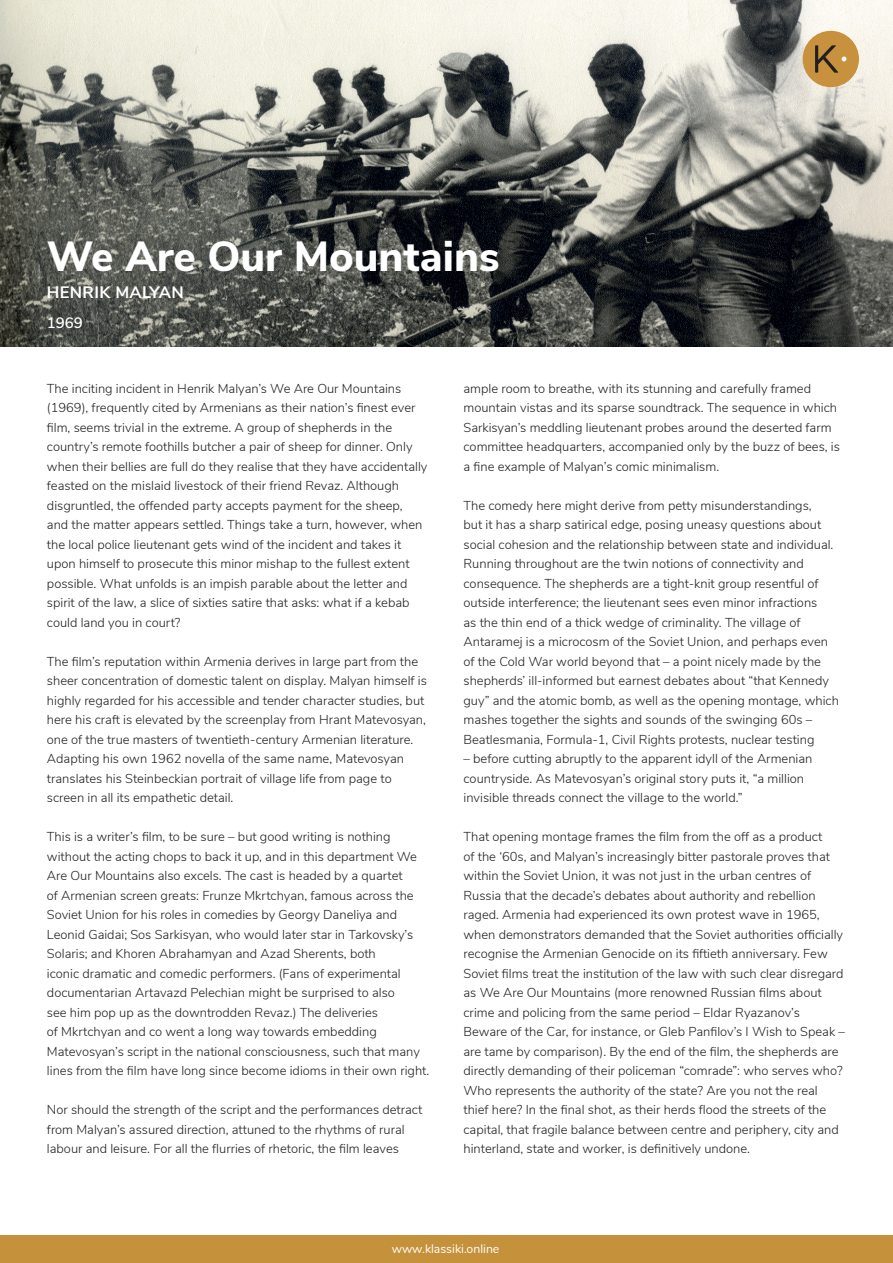
<style>
.page{position:relative;width:893px;height:1263px;background:#fff}
.page>*{position:absolute;margin:0;border:0;box-sizing:border-box;transform-origin:0 0}
.t1{font:800 42px "Nunito Sans";color:#fff}
.t2{font:700 16.5px "Nunito Sans";letter-spacing:.02em;color:#fff}
.t3{font:600 15px "Nunito Sans";color:#fff}
.t4{font:300 12.9px/19.5px "Nunito Sans";color:#231f20}
.t5{font:12.3px "Nunito";color:#fff}
</style>
<div class="page">
<img style="left:0;top:0;width:893px;height:347px">
<div style="left:0;top:1235px;width:893px;height:28px;background:#c6913b"></div>
<div style="left:803px;top:31px;width:56px;height:56px;background:#c7913d;border-radius:50%"></div>
<svg style="left:815px;top:45px;width:31px;height:28px"></svg>
<h1 class="t1" style="left:47px;top:226px;width:454px">We Are Our Mountains</h1>
<p class="t2" style="left:47px;top:280px;width:138px">HENRIK MALYAN</p>
<p class="t3" style="left:47px;top:312px;width:37px">1969</p>
<p class="t4" style="left:47px;top:377px;width:382px">The inciting incident in Henrik Malyan’s We Are Our Mountains (1969), frequently cited by Armenians as their nation’s finest ever film, seems trivial in the extreme. A group of shepherds in the country’s remote foothills butcher a pair of sheep for dinner. Only when their bellies are full do they realise that they have accidentally feasted on the mislaid livestock of their friend Revaz. Although disgruntled, the offended party accepts payment for the sheep,<br>and the matter appears settled. Things take a turn, however, when the local police lieutenant gets wind of the incident and takes it upon himself to prosecute this minor mishap to the fullest extent possible. What unfolds is an impish parable about the letter and spirit of the law, a slice of sixties satire that asks: what if a kebab could land you in court?</p>
<p class="t4" style="left:47px;top:651px;width:381px">The film’s reputation within Armenia derives in large part from the sheer concentration of domestic talent on display. Malyan himself is highly regarded for his accessible and tender character studies, but here his craft is elevated by the screenplay from Hrant Matevosyan, one of the true masters of twentieth-century Armenian literature.<br>Adapting his own 1962 novella of the same name, Matevosyan translates his Steinbeckian portrait of village life from page to screen in all its empathetic detail.</p>
<p class="t4" style="left:47px;top:826px;width:384px">This is a writer’s film, to be sure – but good writing is nothing without the acting chops to back it up, and in this department We Are Our Mountains also excels. The cast is headed by a quartet<br>of Armenian screen greats: Frunze Mkrtchyan, famous across the Soviet Union for his roles in comedies by Georgy Daneliya and Leonid Gaidai; Sos Sarkisyan, who would later star in Tarkovsky’s Solaris; and Khoren Abrahamyan and Azad Sherents, both<br>iconic dramatic and comedic performers. (Fans of experimental documentarian Artavazd Pelechian might be surprised to also<br>see him pop up as the downtrodden Revaz.) The deliveries<br>of Mkrtchyan and co went a long way towards embedding Matevosyan’s script in the national consciousness, such that many lines from the film have long since become idioms in their own right.</p>
<p class="t4" style="left:47px;top:1099px;width:377px">Nor should the strength of the script and the performances detract from Malyan’s assured direction, attuned to the rhythms of rural labour and leisure. For all the flurries of rhetoric, the film leaves</p>
<p class="t4" style="left:463px;top:378px;width:378px">ample room to breathe, with its stunning and carefully framed mountain vistas and its sparse soundtrack. The sequence in which Sarkisyan’s meddling lieutenant probes around the deserted farm committee headquarters, accompanied only by the buzz of bees, is a fine example of Malyan’s comic minimalism.</p>
<p class="t4" style="left:463px;top:495px;width:377px">The comedy here might derive from petty misunderstandings,<br>but it has a sharp satirical edge, posing uneasy questions about social cohesion and the relationship between state and individual.<br>Running throughout are the twin notions of connectivity and consequence. The shepherds are a tight-knit group resentful of outside interference; the lieutenant sees even minor infractions<br>as the thin end of a thick wedge of criminality. The village of Antaramej is a microcosm of the Soviet Union, and perhaps even of the Cold War world beyond that – a point nicely made by the shepherds’ ill-informed but earnest debates about “that Kennedy guy” and the atomic bomb, as well as the opening montage, which mashes together the sights and sounds of the swinging 60s – Beatlesmania, Formula-1, Civil Rights protests, nuclear testing</p>
<p class="t4" style="left:463px;top:748px;width:350px">– before cutting abruptly to the apparent idyll of the Armenian countryside. As Matevosyan’s original story puts it, “a million invisible threads connect the village to the world.”</p>
<p class="t4" style="left:463px;top:826px;width:383px">That opening montage frames the film from the off as a product<br>of the ‘60s, and Malyan’s increasingly bitter pastorale proves that within the Soviet Union, it was not just in the urban centres of Russia that the decade’s debates about authority and rebellion raged. Armenia had experienced its own protest wave in 1965, when demonstrators demanded that the Soviet authorities officially recognise the Armenian Genocide on its fiftieth anniversary. Few Soviet films treat the institution of the law with such clear disregard as We Are Our Mountains (more renowned Russian films about crime and policing from the same period – Eldar Ryazanov’s Beware of the Car, for instance, or Gleb Panfilov’s I Wish to Speak – are tame by comparison). By the end of the film, the shepherds are directly demanding of their policeman “comrade”: who serves who?<br>Who represents the authority of the state? Are you not the real thief here? In the final shot, as their herds flood the streets of the capital, that fragile balance between centre and periphery, city and hinterland, state and worker, is definitively undone.</p>
<p class="t5" style="left:392px;top:1240px;width:109px">www.klassiki.online</p>
</div>
